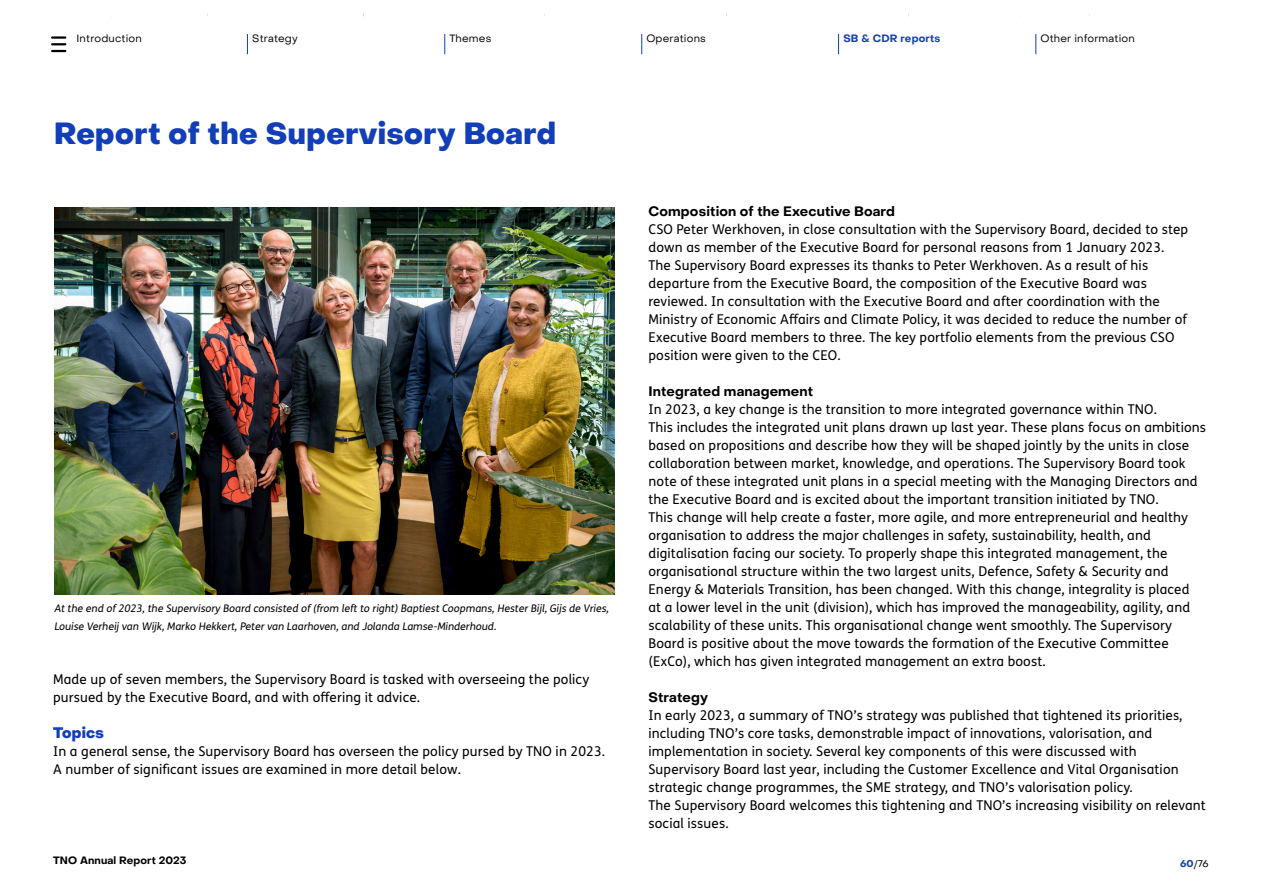
<style>
.page{position:relative;width:1263px;height:893px;background:#fff}
.page>*{position:absolute;margin:0;border:0;box-sizing:border-box;transform-origin:0 0}
.t1{font:800 30px "PP Object Sans";letter-spacing:.015em;color:#123eb7}
.t2{font:800 15px "PP Object Sans";letter-spacing:.015em;color:#123eb7}
.t3{font:13.5px/18px "FS Me Pro";letter-spacing:.01em;color:#000}
.t4{font:700 13.5px "PP Object Sans";letter-spacing:.01em;color:#000}
.t5{font:10.5px/18px "FS Me Pro";color:#000}
.t6{font:10.5px "PP Object Sans";letter-spacing:.015em;color:#000}
.t7{font:700 10.5px "PP Object Sans";letter-spacing:.01em;color:#000}
.t8{font:700 10.5px "PP Object Sans";letter-spacing:.015em;color:#123eb7}
.t9{font:9.75px "PP Object Sans";color:#000}
.s1{font-weight:700;color:#123eb7}
</style>
<div class="page">
<svg style="left:52px;top:36px;width:13px;height:16px"></svg>
<svg style="left:247px;top:34px;width:1px;height:20px"></svg>
<svg style="left:444px;top:34px;width:1px;height:20px"></svg>
<svg style="left:641px;top:34px;width:1px;height:20px"></svg>
<svg style="left:838px;top:34px;width:1px;height:20px"></svg>
<svg style="left:1035px;top:34px;width:1px;height:20px"></svg>
<img style="left:54px;top:207px;width:560px;height:387px">
<p class="t6" style="left:77px;top:32px;width:67px">Introduction</p>
<p class="t6" style="left:252px;top:32px;width:47px">Strategy</p>
<p class="t6" style="left:449px;top:32px;width:44px">Themes</p>
<p class="t6" style="left:646px;top:32px;width:61px">Operations</p>
<p class="t8" style="left:843px;top:32px;width:99px">SB &amp; CDR reports</p>
<p class="t6" style="left:1040px;top:32px;width:96px">Other information</p>
<h1 class="t1" style="left:54px;top:115px;width:504px">Report of the Supervisory Board</h1>
<p class="t5" style="left:54px;top:599px;width:558px">At the end of 2023, the Supervisory Board consisted of (from left to right) Baptiest Coopmans, Hester Bijl, Gijs de Vries,<br>Louise Verheij van Wijk, Marko Hekkert, Peter van Laarhoven, and Jolanda Lamse-Minderhoud.</p>
<p class="t3" style="left:53px;top:670px;width:537px">Made up of seven members, the Supervisory Board is tasked with overseeing the policy pursued by the Executive Board, and with offering it advice.</p>
<p class="t2" style="left:53px;top:724px;width:52px">Topics</p>
<p class="t3" style="left:53px;top:742px;width:553px">In a general sense, the Supervisory Board has overseen the policy pursed by TNO in 2023.<br>A number of significant issues are examined in more detail below.</p>
<p class="t4" style="left:648px;top:203px;width:248px">Composition of the Executive Board</p>
<p class="t3" style="left:648px;top:220px;width:541px">CSO Peter Werkhoven, in close consultation with the Supervisory Board, decided to step down as member of the Executive Board for personal reasons from 1 January 2023.<br>The Supervisory Board expresses its thanks to Peter Werkhoven. As a result of his departure from the Executive Board, the composition of the Executive Board was reviewed. In consultation with the Executive Board and after coordination with the Ministry of Economic Affairs and Climate Policy, it was decided to reduce the number of Executive Board members to three. The key portfolio elements from the previous CSO position were given to the CEO.</p>
<p class="t4" style="left:648px;top:383px;width:166px">Integrated management</p>
<p class="t3" style="left:648px;top:400px;width:559px">In 2023, a key change is the transition to more integrated governance within TNO.<br>This includes the integrated unit plans drawn up last year. These plans focus on ambitions based on propositions and describe how they will be shaped jointly by the units in close collaboration between market, knowledge, and operations. The Supervisory Board took note of these integrated unit plans in a special meeting with the Managing Directors and the Executive Board and is excited about the important transition initiated by TNO.<br>This change will help create a faster, more agile, and more entrepreneurial and healthy organisation to address the major challenges in safety, sustainability, health, and digitalisation facing our society. To properly shape this integrated management, the organisational structure within the two largest units, Defence, Safety &amp; Security and Energy &amp; Materials Transition, has been changed. With this change, integrality is placed<br>at a lower level in the unit (division), which has improved the manageability, agility, and scalability of these units. This organisational change went smoothly. The Supervisory Board is positive about the move towards the formation of the Executive Committee (ExCo), which has given integrated management an extra boost.</p>
<p class="t4" style="left:648px;top:689px;width:61px">Strategy</p>
<p class="t3" style="left:648px;top:706px;width:559px">In early 2023, a summary of TNO’s strategy was published that tightened its priorities, including TNO’s core tasks, demonstrable impact of innovations, valorisation, and implementation in society. Several key components of this were discussed with Supervisory Board last year, including the Customer Excellence and Vital Organisation strategic change programmes, the SME strategy, and TNO’s valorisation policy.<br>The Supervisory Board welcomes this tightening and TNO’s increasing visibility on relevant social issues.</p>
<p class="t7" style="left:53px;top:854px;width:135px">TNO Annual Report 2023</p>
<p class="t9" style="left:1180px;top:857px;width:30px"><span class="s1">60</span>/76</p>
</div>
